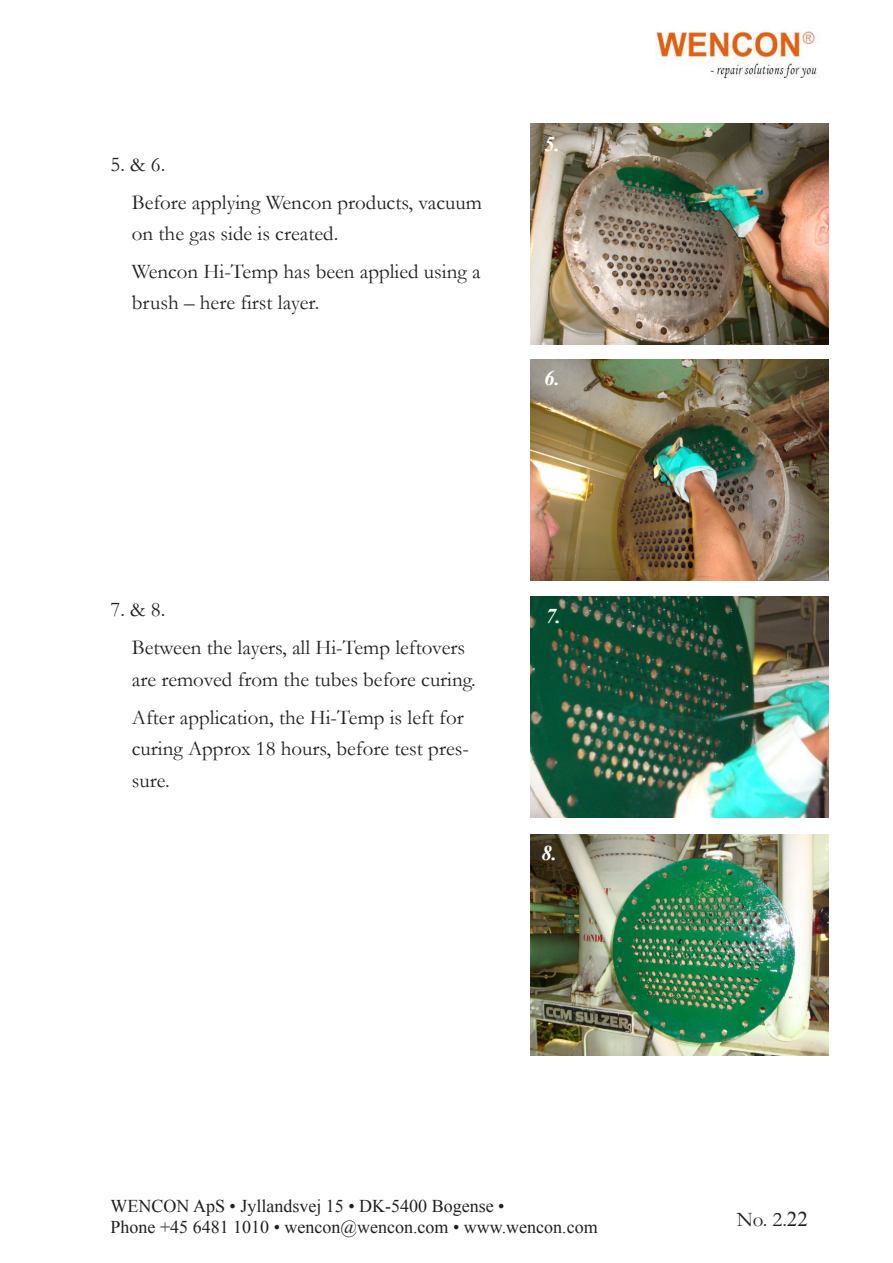
<style>
.page{position:relative;width:893px;height:1263px;background:#fff}
.page>*{position:absolute;margin:0;border:0;box-sizing:border-box;transform-origin:0 0}
.t1{font:21px/38px "Garamond";color:#221f1f}
.t2{font:italic 700 21px "Times New Roman";color:#fff}
.t3{font:18px/21.6px "Times New Roman";color:#221f1f}
.s1{font-family:"Times New Roman"}
</style>
<div class="page">
<img style="left:655px;top:31px;width:165px;height:47px">
<img style="left:530px;top:123px;width:298px;height:221px">
<img style="left:530px;top:359px;width:298px;height:221px">
<img style="left:530px;top:596px;width:298px;height:221px">
<img style="left:530px;top:834px;width:298px;height:221px">
<p class="t1" style="left:132px;top:147px;width:352px;text-indent:-21px">5. &amp; 6.<br>Before applying Wencon products, vacuum</p>
<p class="t1" style="left:132px;top:217px;width:350px">on the gas side is created.<br>Wencon Hi-Temp has been applied using a</p>
<p class="t1" style="left:132px;top:286px;width:189px">brush – here first layer.</p>
<p class="t2" style="left:544px;top:131px;width:17px">5.</p>
<p class="t2" style="left:543px;top:136px;width:17px">5.</p>
<p class="t2" style="left:544px;top:365px;width:17px">6.</p>
<p class="t1" style="left:132px;top:593px;width:335px;text-indent:-21px">7. &amp; 8.<br>Between the layers, all Hi-Temp leftovers</p>
<p class="t1" style="left:132px;top:662px;width:346px">are removed from the tubes before curing.<br>After application, the Hi-Temp is left for</p>
<p class="t1" style="left:132px;top:735px;width:339px;line-height:31.5px">curing Approx 18 hours, before test pres&shy;sure.</p>
<p class="t2" style="left:545px;top:603px;width:17px">7.</p>
<p class="t2" style="left:541px;top:841px;width:17px">8.</p>
<p class="t3" style="left:111px;top:1196px;width:489px">WENCON ApS • Jyllandsvej 15 • DK-5400 Bogense •<br>Phone +45 6481 1010 • wencon@wencon.com • www.wencon.com</p>
<p class="t1" style="left:737px;top:1202px;width:73px">No. 2.<span class="s1">22</span></p>
</div>
